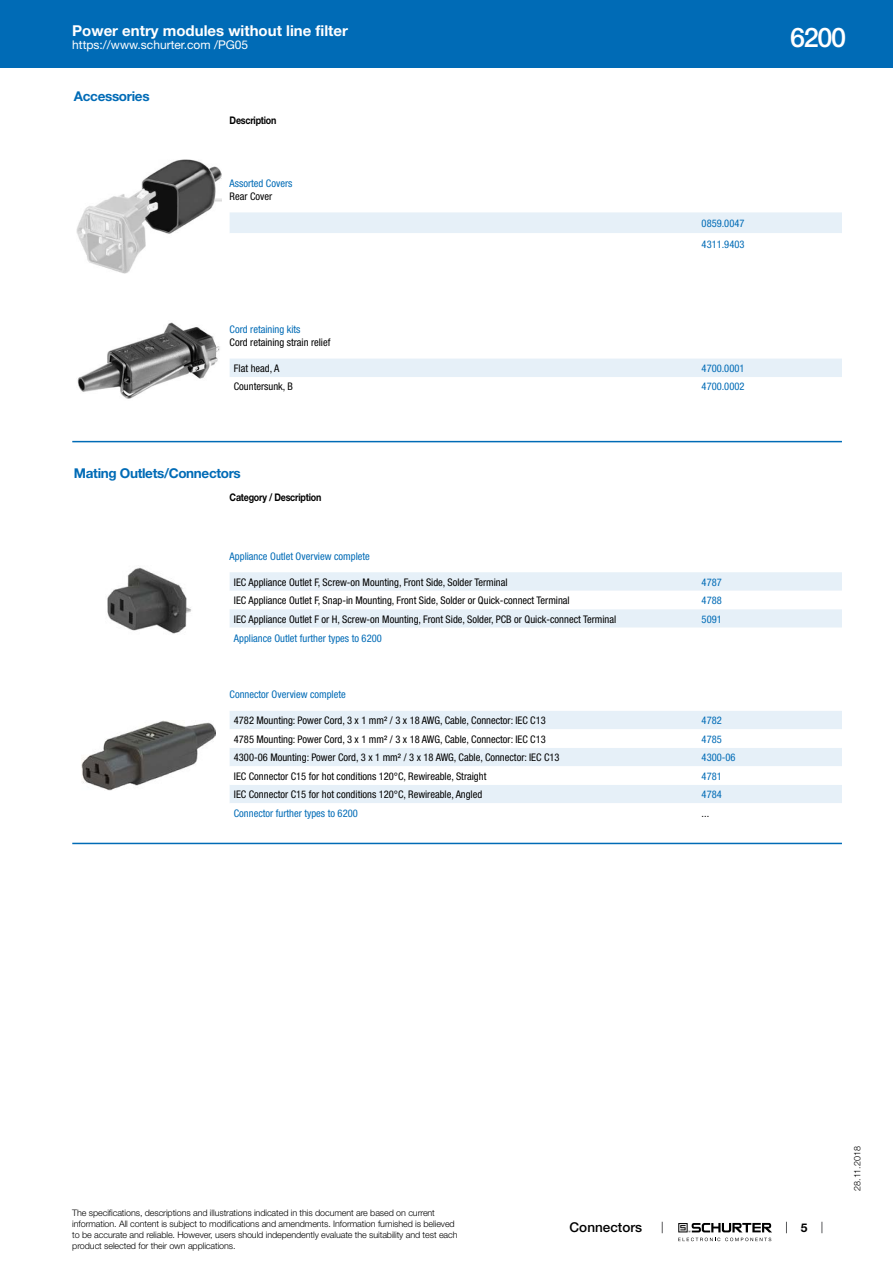
<style>
.page{position:relative;width:893px;height:1263px;background:#fff}
.page>*{position:absolute;margin:0;border:0;box-sizing:border-box;transform-origin:0 0}
.t1{font:500 27px "Helvetica Neue LT";color:#fff}
.t2{font:700 15px "Helvetica Neue LT";color:#fff}
.t3{font:700 13.5px "Helvetica Neue LT";letter-spacing:-.025em;color:#006bb6}
.t4{font:500 13.5px "Helvetica Neue LT";color:#000}
.t5{font:12px "Helvetica Neue LT";color:#fff}
.t6{font:700 12px "Helvetica Neue LT";color:#000}
.t7{font:condensed 10.5px "Helvetica Neue LT";color:#000}
.t8{font:condensed 10.5px/20.9px "Helvetica Neue LT";color:#006bb6}
.t9{font:700 10.5px "Helvetica Neue LT";letter-spacing:-.025em;color:#000;scale:.85 1}
.t10{font:300 9px/10.8px "Helvetica Neue LT";letter-spacing:-.01em;color:#000}
</style>
<div class="page">
<svg style="left:678px;top:1223px;width:94px;height:18px"></svg>
<div style="left:0;top:0;width:893px;height:68px;background:#006bb6"></div>
<img style="left:77px;top:160px;width:144px;height:113px">
<div style="left:230px;top:212px;width:612px;height:21px;background:#e6f0f8"></div>
<img style="left:77px;top:322px;width:143px;height:77px">
<div style="left:230px;top:359px;width:612px;height:18px;background:#e6f0f8"></div>
<hr style="left:72px;top:441px;width:770px;height:1px;background:#006bb6">
<img style="left:107px;top:567px;width:84px;height:67px">
<svg style="left:230px;top:572px;width:612px;height:56px"></svg>
<img style="left:82px;top:721px;width:134px;height:70px">
<div style="left:230px;top:711px;width:612px;height:18px;background:#e6f0f8"></div>
<svg style="left:230px;top:748px;width:612px;height:55px;fill:#e6f0f8"></svg>
<hr style="left:72px;top:843px;width:770px;height:1px;background:#006bb6">
<h2 class="t2" style="left:72px;top:21px;width:277px">Power entry modules without line filter</h2>
<p class="t5" style="left:72px;top:38px;width:178px">https://www.schurter.com /PG05</p>
<p class="t3" style="left:74px;top:88px;width:77px">Accessories</p>
<p class="t9" style="left:230px;top:114px;width:57px">Description</p>
<p class="t8" style="left:230px;top:173px;width:64px">Assorted Covers</p>
<p class="t7" style="left:230px;top:190px;width:44px">Rear Cover</p>
<p class="t8" style="left:702px;top:213px;width:44px">0859.0047<br>4311.9403</p>
<p class="t8" style="left:230px;top:319px;width:72px">Cord retaining kits</p>
<p class="t7" style="left:230px;top:336px;width:102px">Cord retaining strain relief</p>
<p class="t7" style="left:234px;top:362px;width:47px">Flat head, A</p>
<p class="t8" style="left:702px;top:358px;width:44px">4700.0001</p>
<p class="t7" style="left:234px;top:381px;width:61px">Countersunk, B</p>
<p class="t8" style="left:702px;top:376px;width:44px">4700.0002</p>
<p class="t3" style="left:74px;top:465px;width:168px">Mating Outlets/Connectors</p>
<p class="t9" style="left:230px;top:491px;width:109px">Category / Description</p>
<p class="t8" style="left:230px;top:545px;width:142px">Appliance Outlet Overview complete</p>
<p class="t7" style="left:234px;top:576px;width:275px">IEC Appliance Outlet F, Screw-on Mounting, Front Side, Solder Terminal</p>
<p class="t8" style="left:702px;top:571px;width:22px">4787</p>
<p class="t7" style="left:234px;top:594px;width:337px">IEC Appliance Outlet F, Snap-in Mounting, Front Side, Solder or Quick-connect Terminal</p>
<p class="t8" style="left:702px;top:590px;width:22px">4788</p>
<p class="t7" style="left:234px;top:613px;width:384px">IEC Appliance Outlet F or H, Screw-on Mounting, Front Side, Solder, PCB or Quick-connect Terminal</p>
<p class="t8" style="left:702px;top:608px;width:22px">5091</p>
<p class="t8" style="left:234px;top:628px;width:149px">Appliance Outlet further types to 6200</p>
<p class="t8" style="left:230px;top:684px;width:118px">Connector Overview complete</p>
<p class="t7" style="left:234px;top:714px;width:313px">4782 Mounting: Power Cord, 3 x 1 mm² / 3 x 18 AWG, Cable, Connector: IEC C13</p>
<p class="t8" style="left:702px;top:710px;width:22px">4782</p>
<p class="t7" style="left:234px;top:733px;width:313px">4785 Mounting: Power Cord, 3 x 1 mm² / 3 x 18 AWG, Cable, Connector: IEC C13</p>
<p class="t8" style="left:702px;top:728px;width:22px">4785</p>
<p class="t7" style="left:234px;top:751px;width:327px">4300-06 Mounting: Power Cord, 3 x 1 mm² / 3 x 18 AWG, Cable, Connector: IEC C13</p>
<p class="t8" style="left:702px;top:747px;width:35px">4300-06</p>
<p class="t7" style="left:234px;top:770px;width:254px">IEC Connector C15 for hot conditions 120°C, Rewireable, Straight</p>
<p class="t8" style="left:702px;top:765px;width:22px">4781</p>
<p class="t7" style="left:234px;top:788px;width:250px">IEC Connector C15 for hot conditions 120°C, Rewireable, Angled</p>
<p class="t8" style="left:702px;top:784px;width:22px">4784</p>
<p class="t8" style="left:234px;top:802px;width:125px">Connector further types to 6200</p>
<p class="t7" style="left:702px;top:807px;width:9px">...</p>
<h1 class="t1" style="left:790px;top:21px;width:57px">6200</h1>
<p class="t10" style="left:72px;top:1207px;width:387px">The specifications, descriptions and illustrations indicated in this document are based on current information. All content is subject to modifications and amendments. Information furnished is believed to be accurate and reliable. However, users should independently evaluate the suitability and test each product selected for their own applications.</p>
<p class="t4" style="left:570px;top:1219px;width:74px">Connectors</p>
<p class="t6" style="left:801px;top:1220px;width:8px">5</p>
<p class="t10" style="left:852px;top:1191px;width:46px;rotate:-90deg">28.11.2018</p>
</div>
